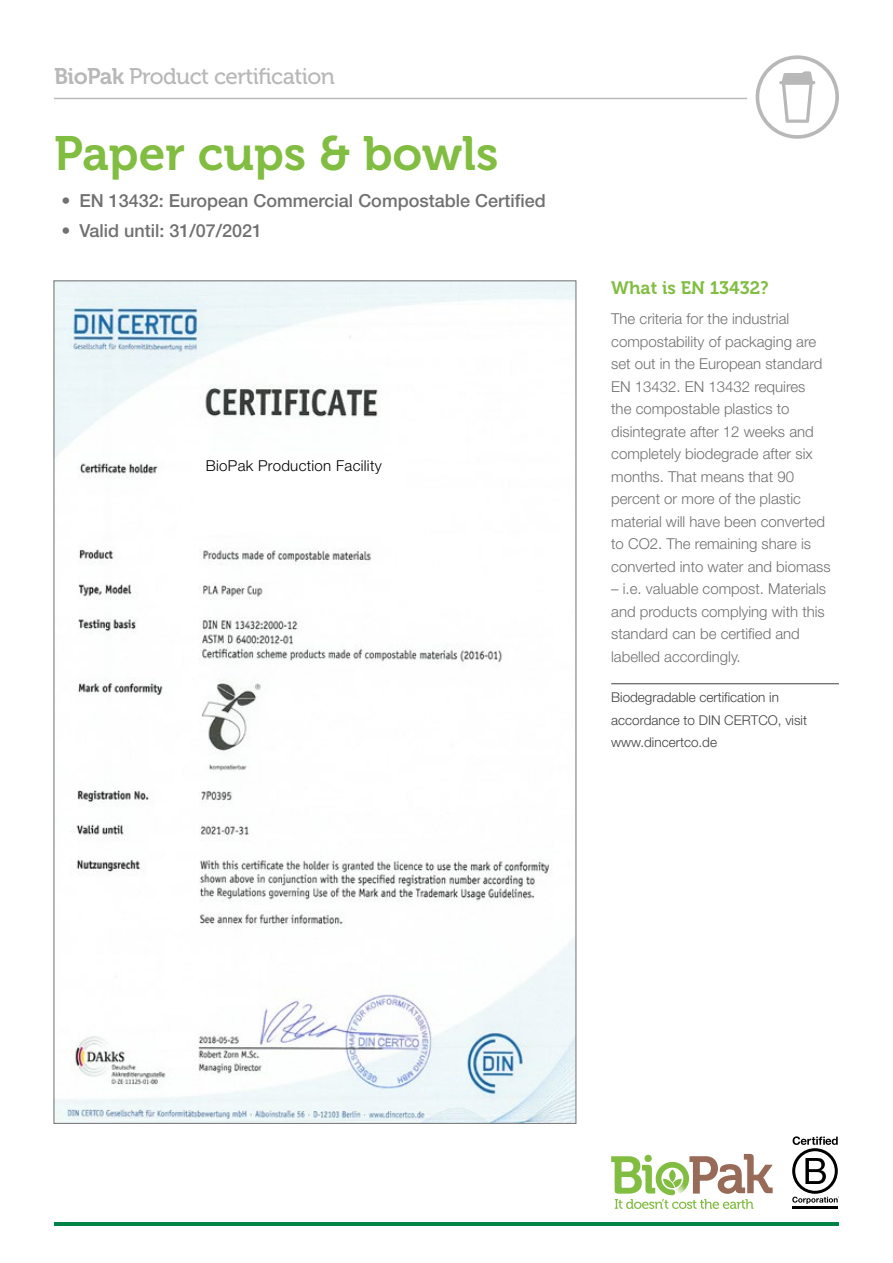
<style>
.page{position:relative;width:893px;height:1263px;background:#fff}
.page>*{position:absolute;margin:0;border:0;box-sizing:border-box;transform-origin:0 0}
.t1{font:48px "Museo 700";color:#81bd41}
.t2{font:22.5px "Museo 500";letter-spacing:-.025em;color:#b8b8b8}
.t3{font:500 18px "Helvetica Neue LT Pro";color:#717171}
.t4{font:18px "Museo 700";color:#81bd41}
.t5{font:300 15px/22.5px "Helvetica Neue LT Pro";color:#717171}
.t6{font:300 15px "Helvetica Neue LT Pro";letter-spacing:.02em;color:#000}
.t7{font:300 13.5px/22.5px "Helvetica Neue LT Pro";color:#414042}
.s1{font-family:"Museo 700"}
</style>
<div class="page">
<hr style="left:55px;top:1222px;width:784px;height:3px;background:#008445">
<svg style="left:611px;top:1154px;width:162px;height:55px"></svg>
<hr style="left:792px;top:1206px;width:46px;height:3px;background:#000">
<svg style="left:792px;top:1136px;width:47px;height:68px"></svg>
<svg style="left:756px;top:55px;width:83px;height:84px"></svg>
<img style="left:56px;top:283px;width:518px;height:839px">
<hr style="left:611px;top:683px;width:228px;height:1px;background:#414042">
<hr style="left:54px;top:98px;width:693px;height:1px;background:#b8b8b8">
<h2 class="t2" style="left:54px;top:64px;width:282px"><span class="s1">BioPak</span> Product certification</h2>
<h1 class="t1" style="left:54px;top:127px;width:446px">Paper cups &amp; bowls</h1>
<p class="t3" style="left:62px;top:190px;width:486px">• EN 13432: European Commercial Compostable Certified</p>
<p class="t3" style="left:62px;top:220px;width:202px">• Valid until: 31/07/2021</p>
<p class="t6" style="left:206px;top:457px;width:177px">BioPak Production Facility</p>
<p class="t4" style="left:611px;top:278px;width:159px">What is EN 13432?</p>
<p class="t5" style="left:611px;top:307px;width:221px">The criteria for the industrial compostability of packaging are set out in the European standard<br>EN 13432. EN 13432 requires<br>the compostable plastics to disintegrate after 12 weeks and completely biodegrade after six months. That means that 90 percent or more of the plastic material will have been converted to CO2. The remaining share is converted into water and biomass</p>
<p class="t5" style="left:611px;top:577px;width:216px">– i.e. valuable compost. Materials and products complying with this standard can be certified and labelled accordingly.</p>
<p class="t7" style="left:611px;top:686px;width:197px">Biodegradable certification in accordance to DIN CERTCO, visit www.dincertco.de</p>
</div>
